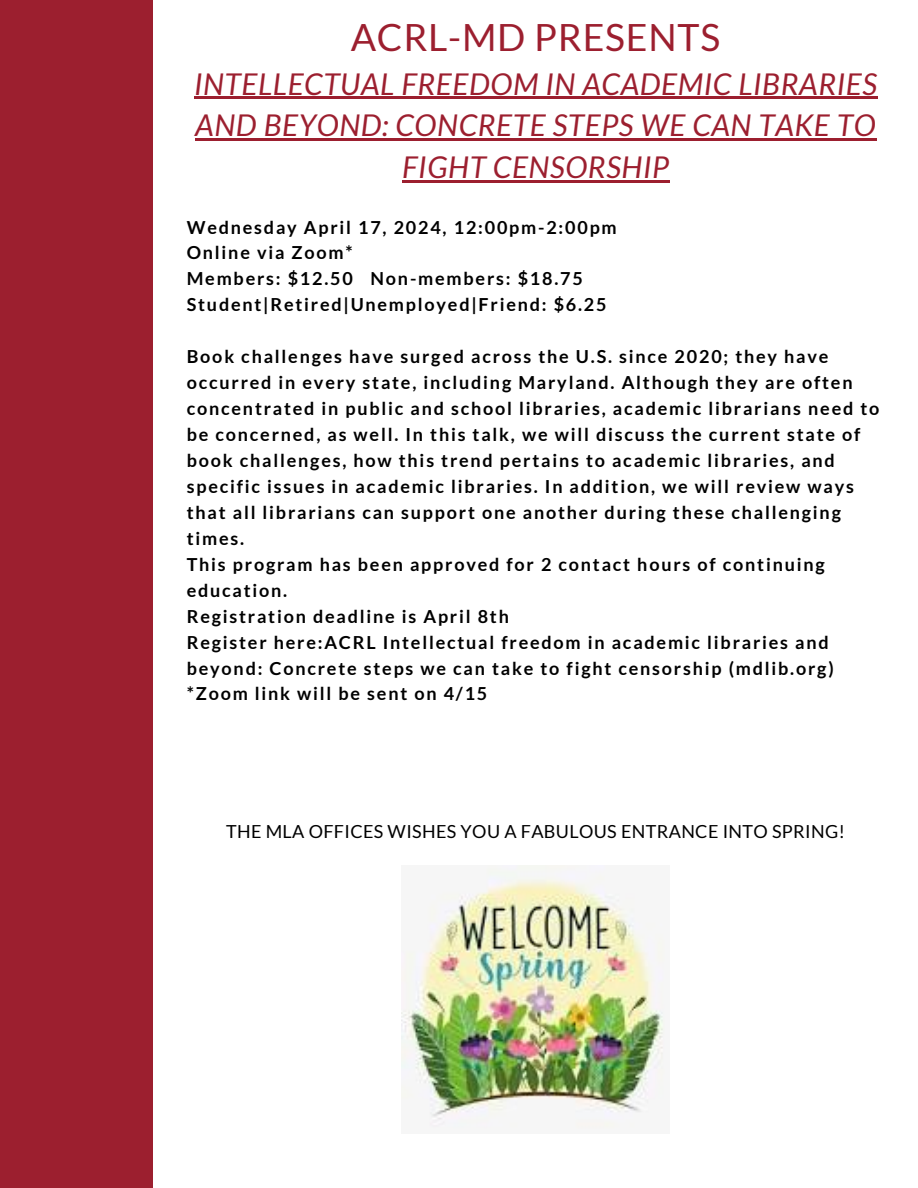
<style>
.page{position:relative;width:918px;height:1188px;background:#fff}
.page>*{position:absolute;margin:0;border:0;box-sizing:border-box;transform-origin:0 0}
.t1{font:37.5px "Lato";letter-spacing:.02em;color:#9c1f2f}
.t2{font:italic 30px/41.7px "Lato";letter-spacing:.02em;color:#9c1f2f;text-align:center}
.t3{font:700 18px/26px "Lato";letter-spacing:.1em;color:#000}
.t4{font:18px "Lato";letter-spacing:.02em;color:#000}
</style>
<div class="page">
<div style="left:0;top:0;width:153px;height:1188px;background:#9c1f2f"></div>
<hr style="left:194px;top:97px;width:684px;height:2px;background:#9c1f2f">
<hr style="left:195px;top:138px;width:681px;height:3px;background:#9c1f2f">
<hr style="left:402px;top:180px;width:268px;height:2px;background:#9c1f2f">
<img style="left:402px;top:866px;width:263px;height:263px">
<h1 class="t1" style="left:351px;top:14px;width:371px">ACRL-MD PRESENTS</h1>
<h2 class="t2" style="left:194px;top:62px;width:685px">INTELLECTUAL FREEDOM IN ACADEMIC LIBRARIES<br>AND BEYOND: CONCRETE STEPS WE CAN TAKE TO<br>FIGHT CENSORSHIP</h2>
<p class="t3" style="left:187px;top:214px;width:432px">Wednesday April 17, 2024, 12:00pm-2:00pm Online via Zoom*<br>Members: $12.50 Non-members: $18.75<br>Student|Retired|Unemployed|Friend: $6.25</p>
<p class="t3" style="left:187px;top:343px;width:694px">Book challenges have surged across the U.S. since 2020; they have occurred in every state, including Maryland. Although they are often concentrated in public and school libraries, academic librarians need to be concerned, as well. In this talk, we will discuss the current state of book challenges, how this trend pertains to academic libraries, and specific issues in academic libraries. In addition, we will review ways that all librarians can support one another during these challenging times.<br>This program has been approved for 2 contact hours of continuing education.<br>Registration deadline is April 8th<br>Register here:ACRL Intellectual freedom in academic libraries and beyond: Concrete steps we can take to fight censorship (mdlib.org) *Zoom link will be sent on 4/15</p>
<p class="t4" style="left:226px;top:820px;width:620px">THE MLA OFFICES WISHES YOU A FABULOUS ENTRANCE INTO SPRING!</p>
</div>
